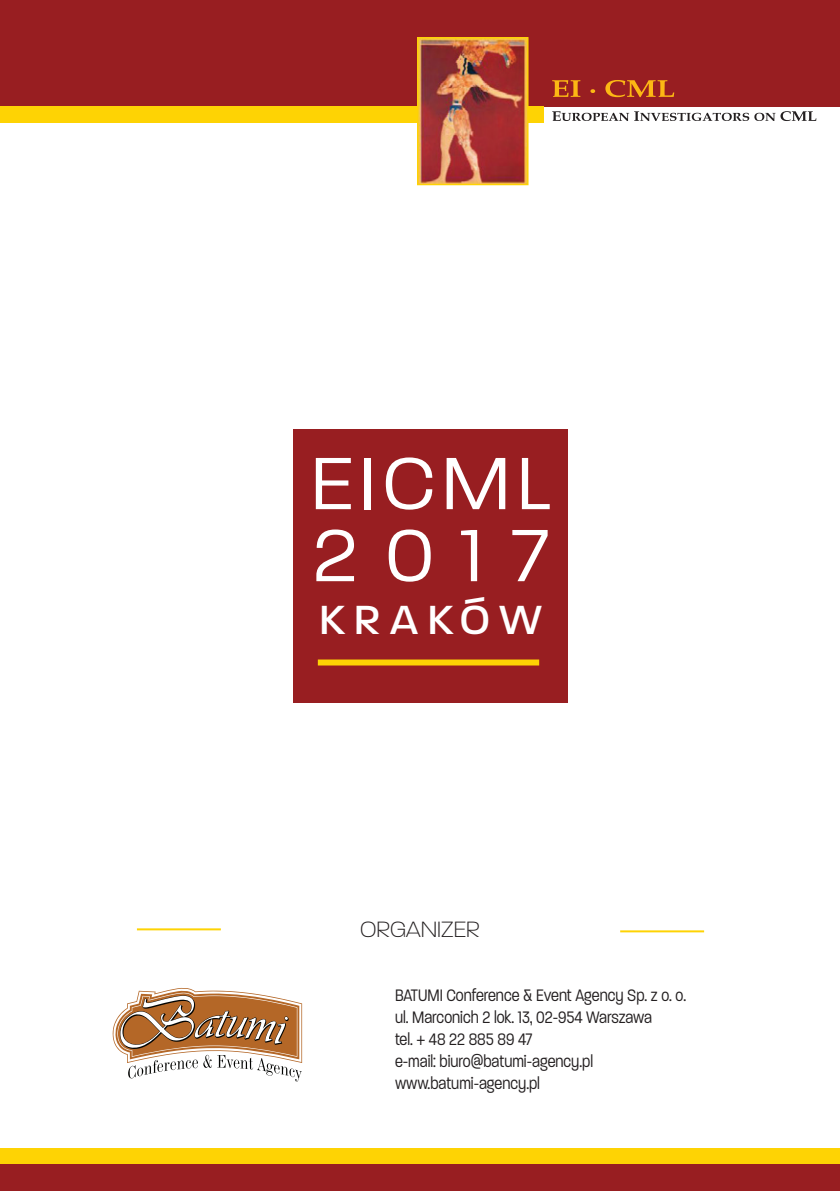
<style>
.page{position:relative;width:840px;height:1191px;background:#fff}
.page>*{position:absolute;margin:0;border:0;box-sizing:border-box;transform-origin:0 0}
.t1{font:300 80px/72px "Paralucent";letter-spacing:.08em;color:#fff}
.t2{font:500 44px "Paralucent";letter-spacing:.22em;color:#fff}
.t3{font:200 24px "Paralucent";color:#231f20}
.t4{font:300 18px/22px "Paralucent Cond";color:#231f20}
</style>
<div class="page">
<div style="left:0;top:1148px;width:839px;height:16px;background:#fed304"></div>
<svg style="left:839px;top:1164px;width:1px;height:27px"></svg>
<div style="left:0;top:1164px;width:839px;height:27px;background:#981e21"></div>
<svg style="left:552px;top:111px;width:264px;height:10px"></svg>
<div style="left:0;top:0;width:839px;height:106px;background:#981e21"></div>
<div style="left:0;top:106px;width:543px;height:17px;background:#fed304"></div>
<img style="left:419px;top:39px;width:107px;height:144px">
<div style="left:417px;top:37px;width:111px;height:148px;border:1px solid #fed304"></div>
<div style="left:293px;top:429px;width:274px;height:274px;background:#981e21"></div>
<div style="left:317px;top:659px;width:222px;height:6px;background:#fed304"></div>
<svg style="left:552px;top:80px;width:122px;height:17px"></svg>
<hr style="left:619px;top:930px;width:84px;height:2px;background:#fed304">
<hr style="left:137px;top:928px;width:84px;height:2px;background:#fed304">
<svg style="left:113px;top:988px;width:189px;height:94px"></svg>
<h1 class="t1" style="left:311px;top:447px;width:241px">EICML<br>2017</h1>
<h2 class="t2" style="left:319px;top:594px;width:224px">KRAKÓW</h2>
<h3 class="t3" style="left:360px;top:915px;width:121px">ORGANIZER</h3>
<p class="t4" style="left:395px;top:984px;width:292px">BATUMI Conference &amp; Event Agency Sp. z o. o. ul. Marconich 2 lok. 13, 02-954 Warszawa<br>tel. + 48 22 885 89 47<br>e-mail: biuro@batumi-agency.pl www.batumi-agency.pl</p>
</div>
